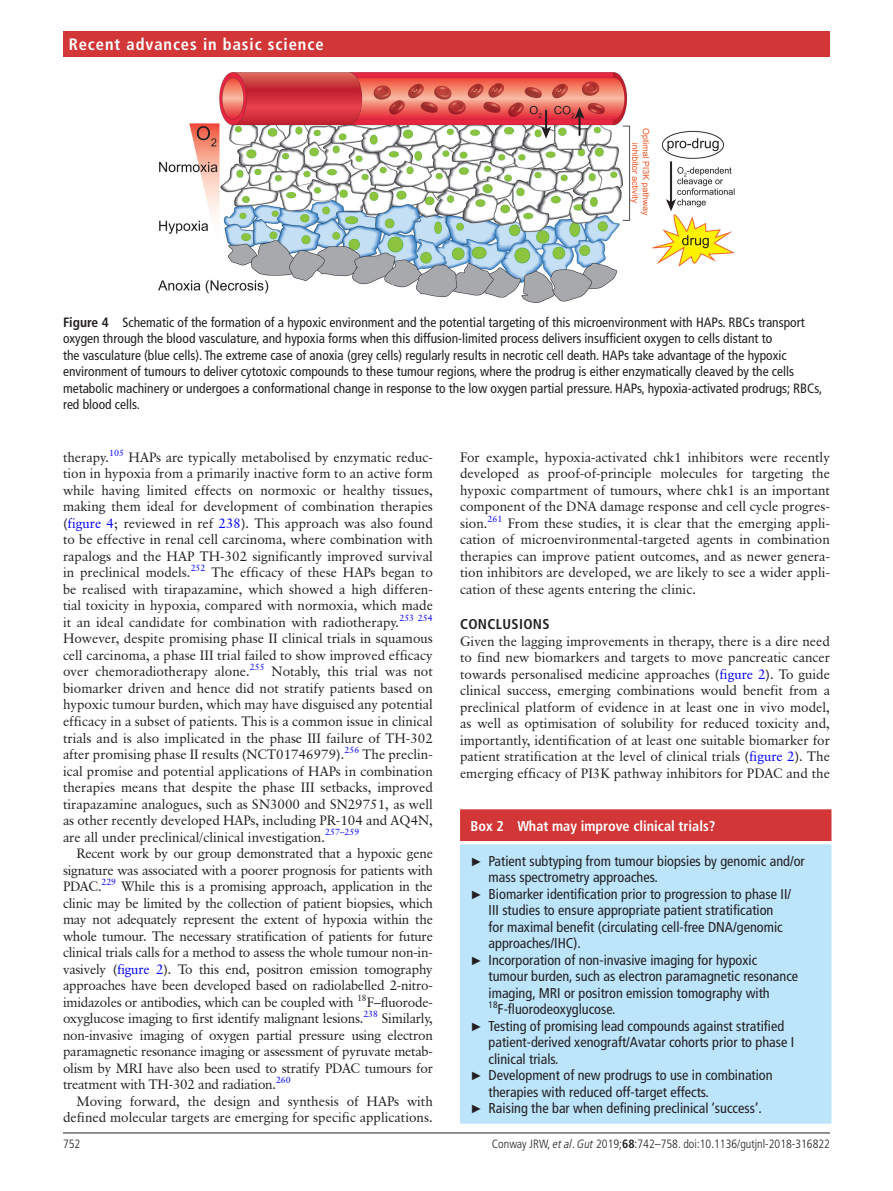
<style>
.page{position:relative;width:893px;height:1191px;background:#fff}
.page>*{position:absolute;margin:0;border:0;box-sizing:border-box;transform-origin:0 0}
.t1{font:700 condensed 16.5px "Frutiger LT Pro";letter-spacing:.055em;color:#fff}
.t2{font:condensed 14.25px "Frutiger LT Pro";color:#231f20}
.t3{font:700 condensed 14.25px "Frutiger LT Pro";color:#fff}
.t4{font:700 condensed 14.25px "Frutiger LT Pro";letter-spacing:.025em;color:#231f20}
.t5{font:13.5px/16.5px "Classical Garamond BT";color:#231f20;text-align:justify}
.t6{font:condensed 13.5px/16.5px "Frutiger LT Pro";color:#231f20}
.t7{font:300 condensed 12px "Frutiger LT Pro";color:#231f20}
.t8{font:condensed 9.45px "Frutiger LT Pro";color:#231f20}
.s1{font-weight:700}
.s2{color:#00f}
.s3{font-family:"Arial";font-stretch:normal;font-size:12px}
.s4{font-style:italic}
</style>
<div class="page">
<hr style="left:63px;top:1132px;width:767px;height:1px;background:#231f20">
<div style="left:63px;top:31px;width:767px;height:25px;background:#d23637"></div>
<img style="left:159px;top:72px;width:575px;height:231px">
<div style="left:461px;top:810px;width:370px;height:30px;background:#d23637"></div>
<div style="left:460px;top:809px;width:371px;height:32px;border:2px solid #d23637"></div>
<div style="left:461px;top:845px;width:370px;height:277px;background:#bce4fa"></div>
<div style="left:460px;top:844px;width:371px;height:279px;border:2px solid #bce4fa"></div>
<p class="t1" style="left:69px;top:34px;width:256px">Recent advances in basic science</p>
<p class="t6" style="left:63px;top:314px;width:761px"><span class="s1">Figure 4</span> Schematic of the formation of a hypoxic environment and the potential targeting of this microenvironment with HAPs. RBCs transport oxygen through the blood vasculature, and hypoxia forms when this diffusion-limited process delivers insufficient oxygen to cells distant to<br>the vasculature (blue cells). The extreme case of anoxia (grey cells) regularly results in necrotic cell death. HAPs take advantage of the hypoxic environment of tumours to deliver cytotoxic compounds to these tumour regions, where the prodrug is either enzymatically cleaved by the cells metabolic machinery or undergoes a conformational change in response to the low oxygen partial pressure. HAPs, hypoxia-activated prodrugs; RBCs, red blood cells.</p>
<p class="t5" style="left:63px;top:449px;width:371px">therapy.<sup>105</sup> HAPs are typically metabolised by enzymatic reduc&shy;tion in hypoxia from a primarily inactive form to an active form while having limited effects on normoxic or healthy tissues, making them ideal for development of combination therapies (<span class="s2">figure 4</span>; reviewed in ref <span class="s2">238</span>). This approach was also found to be effective in renal cell carcinoma, where combination with rapalogs and the HAP TH-302 significantly improved survival in preclinical models.<sup>252</sup> The efficacy of these HAPs began to be realised with tirapazamine, which showed a high differen&shy;tial toxicity in hypoxia, compared with normoxia, which made it an ideal candidate for combination with radiotherapy.<sup>253</sup> <sup>254<br></sup>However, despite promising phase II clinical trials in squamous cell carcinoma, a phase III trial failed to show improved efficacy over chemoradiotherapy alone.<sup>255</sup> Notably, this trial was not biomarker driven and hence did not stratify patients based on hypoxic tumour burden, which may have disguised any potential efficacy in a subset of patients. This is a common issue in clinical trials and is also implicated in the phase III failure of TH-302 after promising phase II results (NCT01746979).<sup>256</sup> The preclin&shy;ical promise and potential applications of HAPs in combination therapies means that despite the phase III setbacks, improved tirapazamine analogues, such as SN3000 and SN29751, as well as other recently developed HAPs, including PR-104 and AQ4N, are all under preclinical/clinical investigation.<sup>257–259</sup></p>
<p class="t5" style="left:63px;top:845px;width:371px;text-indent:14px">Recent work by our group demonstrated that a hypoxic gene signature was associated with a poorer prognosis for patients with PDAC.<sup>229</sup> While this is a promising approach, application in the clinic may be limited by the collection of patient biopsies, which may not adequately represent the extent of hypoxia within the whole tumour. The necessary stratification of patients for future clinical trials calls for a method to assess the whole tumour non-in&shy;vasively (<span class="s2">figure 2</span>). To this end, positron emission tomography approaches have been developed based on radiolabelled 2-nitro&shy;imidazoles or antibodies, which can be coupled with <sup>18</sup>F–fluorode&shy;oxyglucose imaging to first identify malignant lesions.<sup>238</sup> Similarly, non-invasive imaging of oxygen partial pressure using electron paramagnetic resonance imaging or assessment of pyruvate metab&shy;olism by MRI have also been used to stratify PDAC tumours for treatment with TH-302 and radiation.<sup>260</sup></p>
<p class="t5" style="left:63px;top:1092px;width:371px;text-align:right">Moving forward, the design and synthesis of HAPs with defined molecular targets are emerging for specific applications.</p>
<p class="t5" style="left:460px;top:449px;width:371px">For example, hypoxia-activated chk1 inhibitors were recently developed as proof-of-principle molecules for targeting the hypoxic compartment of tumours, where chk1 is an important component of the DNA damage response and cell cycle progres&shy;sion.<sup>261</sup> From these studies, it is clear that the emerging appli&shy;cation of microenvironmental-targeted agents in combination therapies can improve patient outcomes, and as newer genera&shy;tion inhibitors are developed, we are likely to see a wider appli&shy;cation of these agents entering the clinic.</p>
<p class="t4" style="left:460px;top:616px;width:91px">Conclusions</p>
<p class="t5" style="left:460px;top:632px;width:371px">Given the lagging improvements in therapy, there is a dire need to find new biomarkers and targets to move pancreatic cancer towards personalised medicine approaches (<span class="s2">figure 2</span>). To guide clinical success, emerging combinations would benefit from a preclinical platform of evidence in at least one in vivo model, as well as optimisation of solubility for reduced toxicity and, importantly, identification of at least one suitable biomarker for patient stratification at the level of clinical trials (<span class="s2">figure 2</span>). The emerging efficacy of PI3K pathway inhibitors for PDAC and the</p>
<p class="t3" style="left:471px;top:817px;width:246px">Box 2 What may improve clinical trials?</p>
<p class="t2" style="left:471px;top:852px;width:336px"><span class="s3">►</span> Patient subtyping from tumour biopsies by genomic and/or</p>
<p class="t2" style="left:489px;top:869px;width:171px">mass spectrometry approaches.</p>
<p class="t2" style="left:471px;top:885px;width:322px"><span class="s3">►</span> Biomarker identification prior to progression to phase II/</p>
<p class="t2" style="left:489px;top:902px;width:286px">III studies to ensure appropriate patient stratification</p>
<p class="t2" style="left:489px;top:918px;width:296px">for maximal benefit (circulating cell-free DNA/genomic</p>
<p class="t2" style="left:489px;top:935px;width:94px">approaches/IHC).</p>
<p class="t2" style="left:471px;top:951px;width:288px"><span class="s3">►</span> Incorporation of non-invasive imaging for hypoxic</p>
<p class="t2" style="left:489px;top:968px;width:311px">tumour burden, such as electron paramagnetic resonance</p>
<p class="t2" style="left:489px;top:984px;width:283px">imaging, MRI or positron emission tomography with</p>
<p class="t8" style="left:489px;top:999px;width:11px">18</p>
<p class="t2" style="left:498px;top:1001px;width:119px">F-fluorodeoxyglucose.</p>
<p class="t2" style="left:471px;top:1017px;width:315px"><span class="s3">►</span> Testing of promising lead compounds against stratified</p>
<p class="t2" style="left:489px;top:1034px;width:307px">patient-derived xenograft/Avatar cohorts prior to phase I</p>
<p class="t2" style="left:489px;top:1050px;width:72px">clinical trials.</p>
<p class="t2" style="left:471px;top:1067px;width:304px"><span class="s3">►</span> Development of new prodrugs to use in combination</p>
<p class="t2" style="left:489px;top:1083px;width:222px">therapies with reduced off-target effects.</p>
<p class="t2" style="left:471px;top:1100px;width:293px"><span class="s3">►</span> Raising the bar when defining preclinical ‘success’.</p>
<p class="t7" style="left:63px;top:1136px;width:19px">752</p>
<p class="t7" style="left:492px;top:1136px;width:340px">Conway JRW, <span class="s4">et al</span>. <span class="s4">Gut</span> 2019;<span class="s1">68</span>:742–758. doi:10.1136/gutjnl-2018-316822</p>
</div>
